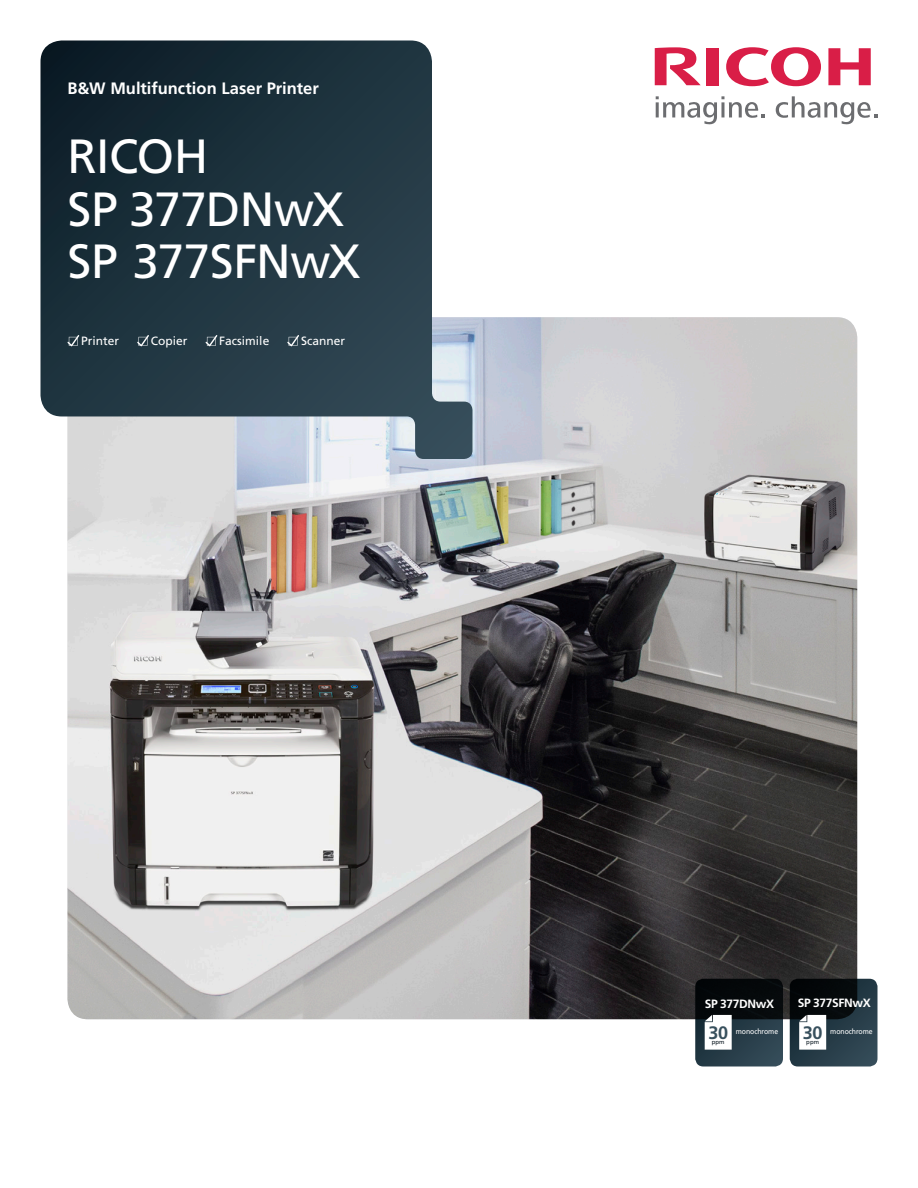
<style>
.page{position:relative;width:918px;height:1188px;background:#fff}
.page>*{position:absolute;margin:0;border:0;box-sizing:border-box;transform-origin:0 0}
.t1{font:48px/52.5px "Frutiger LT Std";letter-spacing:-.015em;color:#fff}
.t2{font:700 18px "Frutiger LT Std";color:#38505d}
.t3{font:700 16.5px "Frutiger LT Std";color:#fff}
.t4{font:12px "Frutiger LT Std";color:#fff}
.t5{font:700 12px "Frutiger LT Std";letter-spacing:-.03em;color:#fff}
.t6{font:7.5px "Frutiger LT Std";letter-spacing:-.005em;color:#fff;scale:.92 1}
.t7{font:6px "Frutiger LT Std";letter-spacing:.01em;color:#08151e}
</style>
<div class="page">
<img style="left:68px;top:317px;width:789px;height:702px">
<svg style="left:40px;top:40px;width:432px;height:419px;background:#41535d"></svg>
<svg style="left:68px;top:335px;width:11px;height:11px"></svg>
<svg style="left:137px;top:335px;width:12px;height:11px"></svg>
<svg style="left:206px;top:335px;width:11px;height:11px"></svg>
<svg style="left:287px;top:335px;width:12px;height:11px"></svg>
<svg style="left:726px;top:47px;width:95px;height:39px"></svg>
<svg style="left:828px;top:48px;width:43px;height:37px"></svg>
<div style="left:706px;top:48px;width:13px;height:37px;background:#d91e47"></div>
<svg style="left:655px;top:47px;width:46px;height:38px"></svg>
<svg style="left:656px;top:96px;width:109px;height:28px"></svg>
<svg style="left:776px;top:96px;width:102px;height:28px"></svg>
<svg style="left:790px;top:979px;width:88px;height:87px;background:#1c2b33"></svg>
<svg style="left:799px;top:1015px;width:27px;height:35px"></svg>
<svg style="left:695px;top:979px;width:88px;height:87px;background:#17232a"></svg>
<svg style="left:705px;top:1015px;width:27px;height:35px"></svg>
<p class="t3" style="left:68px;top:78px;width:253px">B&amp;W Multifunction Laser Printer</p>
<p class="t1" style="left:68px;top:131px;width:278px">RICOH<br>SP 377DNwX</p>
<p class="t1" style="left:68px;top:236px;width:294px">SP 377SFNwX</p>
<p class="t4" style="left:81px;top:334px;width:40px">Printer</p>
<p class="t4" style="left:151px;top:334px;width:38px">Copier</p>
<p class="t4" style="left:219px;top:334px;width:52px">Facsimile</p>
<p class="t4" style="left:301px;top:334px;width:46px">Scanner</p>
<p class="t5" style="left:705px;top:997px;width:71px">SP 377DNwX</p>
<p class="t2" style="left:708px;top:1022px;width:21px">30</p>
<p class="t6" style="left:736px;top:1027px;width:48px">monochrome</p>
<p class="t7" style="left:712px;top:1039px;width:14px">ppm</p>
<p class="t5" style="left:798px;top:996px;width:75px">SP 377SFNwX</p>
<p class="t2" style="left:803px;top:1022px;width:21px">30</p>
<p class="t6" style="left:830px;top:1027px;width:48px">monochrome</p>
<p class="t7" style="left:806px;top:1039px;width:14px">ppm</p>
</div>
